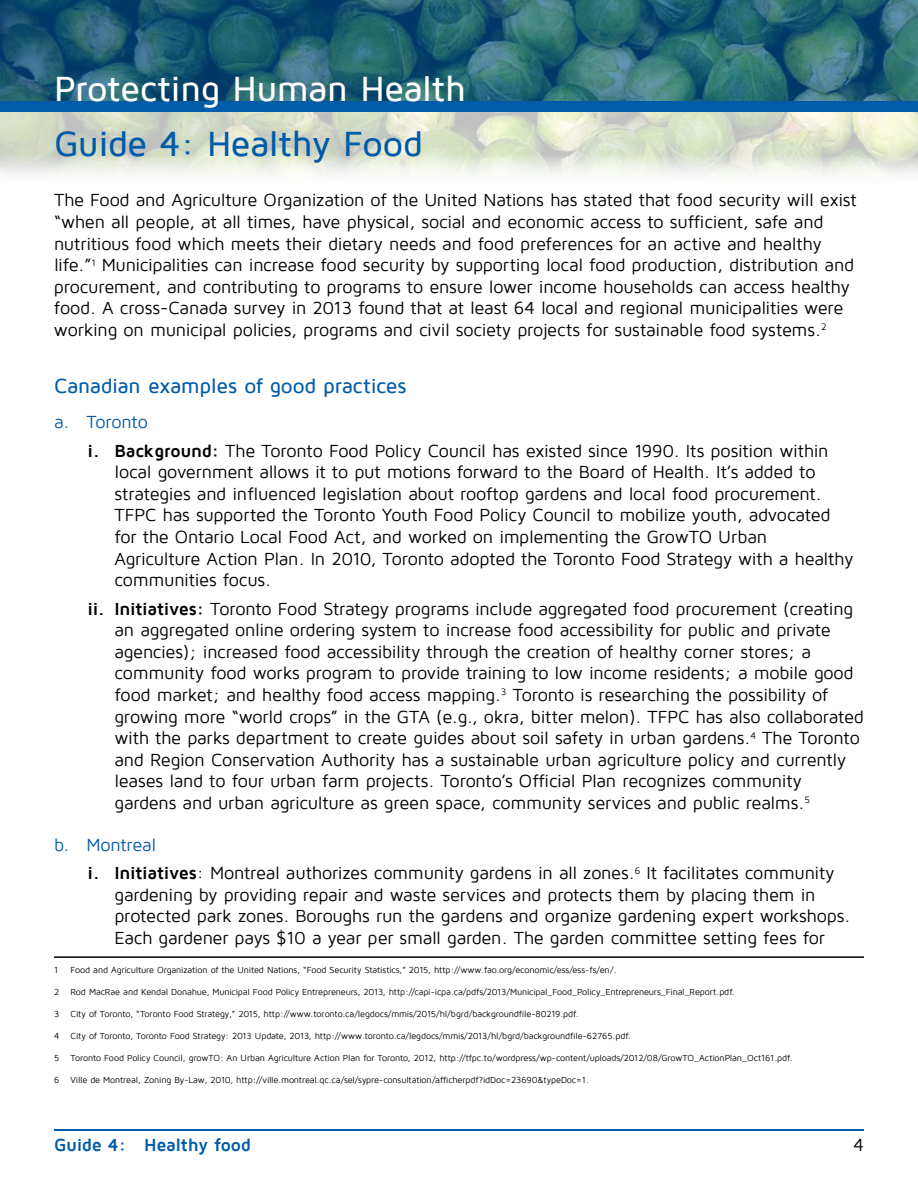
<style>
.page{position:relative;width:918px;height:1188px;background:#fff}
.page>*{position:absolute;margin:0;border:0;box-sizing:border-box;transform-origin:0 0}
.t1{font:500 36px "Maven Pro";letter-spacing:-.015em;color:#fff}
.t2{font:500 36px "Maven Pro";letter-spacing:-.015em;color:#005ba8}
.t3{font:500 21px "Maven Pro";letter-spacing:-.015em;color:#005ba8}
.t4{font:18px/21.6px "Maven Pro";letter-spacing:-.015em;color:#000}
.t5{font:700 18px "Maven Pro";letter-spacing:-.015em;color:#005ba8}
.t6{font:9px "Maven Pro";letter-spacing:-.015em;color:#000}
.s1{color:#005ba8}
.s2{font-weight:700}
</style>
<div class="page">
<img style="left:0;top:112px;width:918px;height:63px">
<hr style="left:54px;top:1130px;width:810px;height:1px;background:#005ba8">
<div style="left:0;top:101px;width:918px;height:11px;background:#005ba8"></div>
<svg style="left:0;top:0;width:918px;height:101px;background:#246374"></svg>
<hr style="left:54px;top:956px;width:810px;height:2px;background:#000">
<h1 class="t1" style="left:54px;top:70px;width:413px">Protecting Human Health</h1>
<h1 class="t2" style="left:54px;top:125px;width:370px">Guide 4: Healthy Food</h1>
<p class="t4" style="left:54px;top:190px;width:804px">The Food and Agriculture Organization of the United Nations has stated that food security will exist “when all people, at all times, have physical, social and economic access to sufficient, safe and nutritious food which meets their dietary needs and food preferences for an active and healthy life.”<sup>1</sup> Municipalities can increase food security by supporting local food production, distribution and procurement, and contributing to programs to ensure lower income households can access healthy food. A cross-Canada survey in 2013 found that at least 64 local and regional municipalities were working on municipal policies, programs and civil society projects for sustainable food systems.<sup>2</sup></p>
<p class="t3" style="left:54px;top:375px;width:354px">Canadian examples of good practices</p>
<p class="t4" style="left:87px;top:408px;width:743px;line-height:28.3px;text-indent:-33px"><span class="s1">a. Toronto<br></span><span class="s2">i. Background:</span> The Toronto Food Policy Council has existed since 1990. Its position within</p>
<p class="t4" style="left:114px;top:462px;width:740px">local government allows it to put motions forward to the Board of Health. It’s added to strategies and influenced legislation about rooftop gardens and local food procurement.<br>TFPC has supported the Toronto Youth Food Policy Council to mobilize youth, advocated for the Ontario Local Food Act, and worked on implementing the GrowTO Urban Agriculture Action Plan. In 2010, Toronto adopted the Toronto Food Strategy with a healthy communities focus.</p>
<p class="t4" style="left:114px;top:598px;width:751px;text-indent:-27px"><span class="s2">ii. Initiatives:</span> Toronto Food Strategy programs include aggregated food procurement (creating an aggregated online ordering system to increase food accessibility for public and private agencies); increased food accessibility through the creation of healthy corner stores; a community food works program to provide training to low income residents; a mobile good food market; and healthy food access mapping.<sup>3</sup> Toronto is researching the possibility of growing more “world crops” in the GTA (e.g., okra, bitter melon). TFPC has also collaborated with the parks department to create guides about soil safety in urban gardens.<sup>4</sup> The Toronto and Region Conservation Authority has a sustainable urban agriculture policy and currently leases land to four urban farm projects. Toronto’s Official Plan recognizes community gardens and urban agriculture as green space, community services and public realms.<sup>5</sup></p>
<p class="t4" style="left:87px;top:831px;width:749px;line-height:28.3px;text-indent:-33px"><span class="s1">b. Montreal<br></span><span class="s2">i. Initiatives</span>: Montreal authorizes community gardens in all zones.<sup>6</sup> It facilitates community</p>
<p class="t4" style="left:114px;top:884px;width:737px">gardening by providing repair and waste services and protects them by placing them in protected park zones. Boroughs run the gardens and organize gardening expert workshops.<br>Each gardener pays $10 a year per small garden. The garden committee setting fees for</p>
<p class="t6" style="left:54px;top:965px;width:6px">1</p>
<p class="t6" style="left:70px;top:965px;width:548px">Food and Agriculture Organization of the United Nations, “Food Security Statistics,” 2015, http://www.fao.org/economic/ess/ess-fs/en/.</p>
<p class="t6" style="left:54px;top:987px;width:7px">2</p>
<p class="t6" style="left:70px;top:987px;width:666px">Rod MacRae and Kendal Donahue, Municipal Food Policy Entrepreneurs, 2013, http://capi-icpa.ca/pdfs/2013/Municipal_Food_Policy_Entrepreneurs_Final_Report.pdf.</p>
<p class="t6" style="left:54px;top:1009px;width:7px">3</p>
<p class="t6" style="left:70px;top:1009px;width:510px">City of Toronto, “Toronto Food Strategy,” 2015, http://www.toronto.ca/legdocs/mmis/2015/hl/bgrd/backgroundfile-80219.pdf.</p>
<p class="t6" style="left:54px;top:1031px;width:579px">4 City of Toronto, Toronto Food Strategy: 2013 Update, 2013, http://www.toronto.ca/legdocs/mmis/2013/hl/bgrd/backgroundfile-62765.pdf.</p>
<p class="t6" style="left:54px;top:1053px;width:740px">5 Toronto Food Policy Council, growTO: An Urban Agriculture Action Plan for Toronto, 2012, http://tfpc.to/wordpress/wp-content/uploads/2012/08/GrowTO_ActionPlan_Oct161.pdf.</p>
<p class="t6" style="left:54px;top:1075px;width:7px">6</p>
<p class="t6" style="left:70px;top:1075px;width:520px">Ville de Montreal, Zoning By-Law, 2010, http://ville.montreal.qc.ca/sel/sypre-consultation/afficherpdf?idDoc=23690&amp;typeDoc=1.</p>
<p class="t5" style="left:54px;top:1136px;width:199px">Guide 4: Healthy food</p>
<p class="t4" style="left:853px;top:1135px;width:12px">4</p>
</div>
